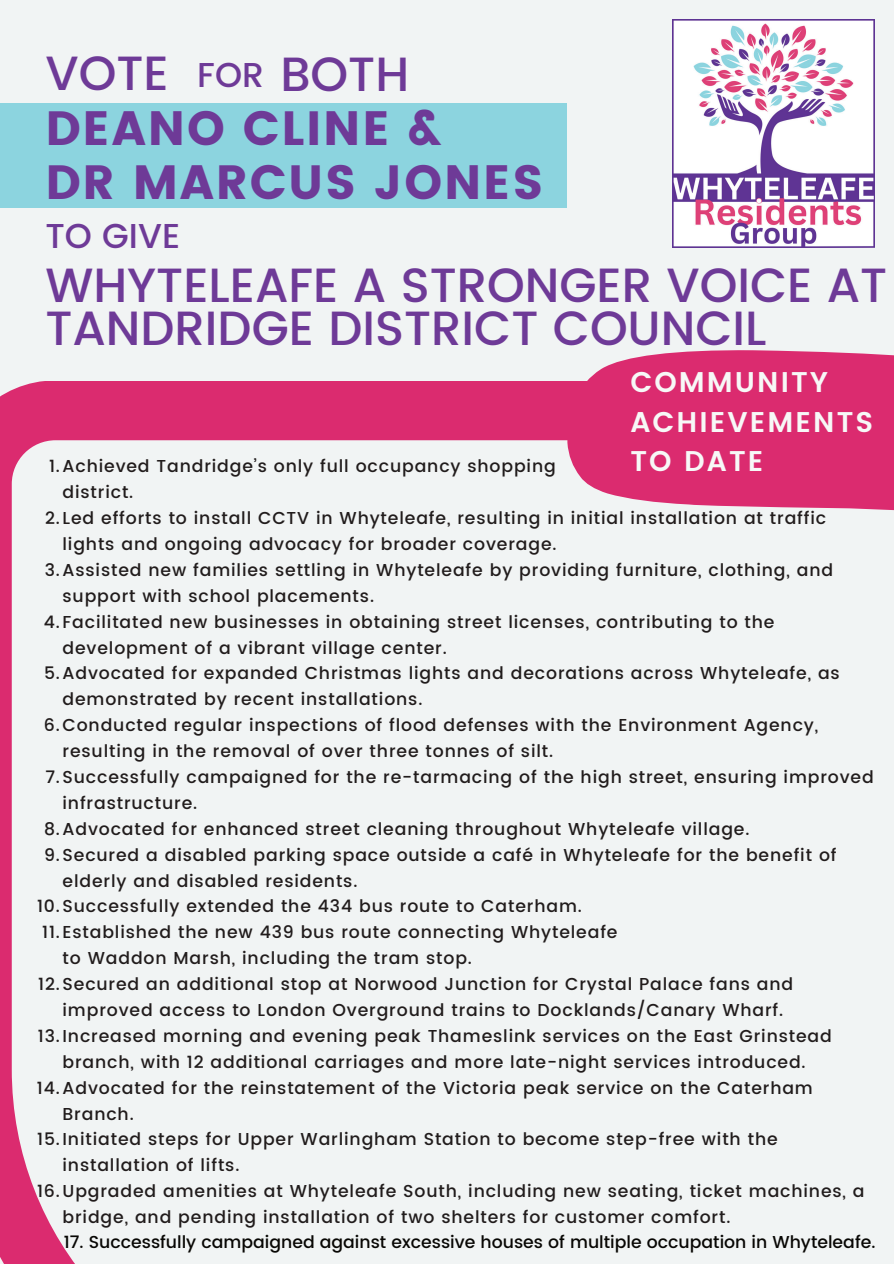
<style>
.page{position:relative;width:894px;height:1264px;background:#fff}
.page>*{position:absolute;margin:0;border:0;box-sizing:border-box;transform-origin:0 0}
.t1{font:500 48px/42.8px "Poppins";color:#6e3a97}
.t2{font:48px/54.2px "Poppins";letter-spacing:.035em;color:#6e3a97}
.t3{font:500 34.5px "Poppins";color:#6e3a97}
.t4{font:600 28.5px/39.3px "Poppins";letter-spacing:.075em;color:#f7f8f7}
.t5{font:500 17.25px "Poppins";letter-spacing:.05em;color:#211c1c}
.t6{font:500 17.25px "Poppins";color:#080704}
.s1{font-weight:500}
.s2{font-weight:500;font-size:34.5px}
</style>
<div class="page">
<div style="left:0;top:0;width:893px;height:1263px;background:#f1f4f4"></div>
<img style="left:672px;top:19px;width:202px;height:229px">
<div style="left:0;top:103px;width:566px;height:104px;background:#8cd4df"></div>
<div style="left:0;top:382px;width:567px;height:881px;background:#db2b6f"></div>
<svg style="left:12px;top:440px;width:555px;height:823px"></svg>
<svg style="left:302px;top:460px;width:265px;height:803px"></svg>
<svg style="left:567px;top:350px;width:326px;height:161px;background:#dd3d7b"></svg>
<h1 class="t2" style="left:45px;top:47px;width:499px"><span class="s1">VOTE</span> <span class="s2">FOR</span> <span class="s1">BOTH<br></span>DEANO CLINE &amp;<br>DR MARCUS JONES</h1>
<h2 class="t3" style="left:45px;top:211px;width:136px">TO GIVE</h2>
<h1 class="t1" style="left:45px;top:265px;width:843px">WHYTELEAFE A STRONGER VOICE AT<br>TANDRIDGE DISTRICT COUNCIL</h1>
<h3 class="t4" style="left:630px;top:363px;width:244px">COMMUNITY<br>ACHIEVEMENTS<br>TO DATE</h3>
<p class="t5" style="left:49px;top:453px;width:508px">1.Achieved Tandridge’s only full occupancy shopping</p>
<p class="t5" style="left:63px;top:479px;width:72px">district.</p>
<p class="t5" style="left:45px;top:505px;width:782px">2.Led efforts to install CCTV in Whyteleafe, resulting in initial installation at traffic</p>
<p class="t5" style="left:63px;top:531px;width:495px">lights and ongoing advocacy for broader coverage.</p>
<p class="t5" style="left:45px;top:557px;width:789px">3.Assisted new families settling in Whyteleafe by providing furniture, clothing, and</p>
<p class="t5" style="left:63px;top:583px;width:313px">support with school placements.</p>
<p class="t5" style="left:44px;top:609px;width:732px">4.Facilitated new businesses in obtaining street licenses, contributing to the</p>
<p class="t5" style="left:63px;top:634px;width:385px">development of a vibrant village center.</p>
<p class="t5" style="left:44px;top:660px;width:797px">5.Advocated for expanded Christmas lights and decorations across Whyteleafe, as</p>
<p class="t5" style="left:63px;top:686px;width:361px">demonstrated by recent installations.</p>
<p class="t5" style="left:44px;top:712px;width:775px">6.Conducted regular inspections of flood defenses with the Environment Agency,</p>
<p class="t5" style="left:63px;top:738px;width:492px">resulting in the removal of over three tonnes of silt.</p>
<p class="t5" style="left:45px;top:764px;width:829px">7.Successfully campaigned for the re-tarmacing of the high street, ensuring improved</p>
<p class="t5" style="left:63px;top:790px;width:136px">infrastructure.</p>
<p class="t5" style="left:44px;top:816px;width:706px">8.Advocated for enhanced street cleaning throughout Whyteleafe village.</p>
<p class="t5" style="left:44px;top:841px;width:793px">9.Secured a disabled parking space outside a café in Whyteleafe for the benefit of</p>
<p class="t5" style="left:63px;top:867px;width:296px">elderly and disabled residents.</p>
<p class="t5" style="left:37px;top:893px;width:546px">10.Successfully extended the 434 bus route to Caterham.</p>
<p class="t5" style="left:42px;top:919px;width:577px">11.Established the new 439 bus route connecting Whyteleafe</p>
<p class="t5" style="left:63px;top:945px;width:411px">to Waddon Marsh, including the tram stop.</p>
<p class="t5" style="left:38px;top:971px;width:756px">12.Secured an additional stop at Norwood Junction for Crystal Palace fans and</p>
<p class="t5" style="left:63px;top:997px;width:722px">improved access to London Overground trains to Docklands/Canary Wharf.</p>
<p class="t5" style="left:38px;top:1023px;width:795px">13.Increased morning and evening peak Thameslink services on the East Grinstead</p>
<p class="t5" style="left:63px;top:1048px;width:744px">branch, with 12 additional carriages and more late-night services introduced.</p>
<p class="t5" style="left:37px;top:1074px;width:777px">14.Advocated for the reinstatement of the Victoria peak service on the Caterham</p>
<p class="t5" style="left:63px;top:1100px;width:73px">Branch.</p>
<p class="t5" style="left:37px;top:1126px;width:741px">15.Initiated steps for Upper Warlingham Station to become step-free with the</p>
<p class="t5" style="left:63px;top:1152px;width:178px">installation of lifts.</p>
<p class="t5" style="left:37px;top:1178px;width:828px">16.Upgraded amenities at Whyteleafe South, including new seating, ticket machines, a</p>
<p class="t5" style="left:63px;top:1204px;width:669px">bridge, and pending installation of two shelters for customer comfort.</p>
<p class="t6" style="left:64px;top:1229px;width:812px">17. Successfully campaigned against excessive houses of multiple occupation in Whyteleafe.</p>
</div>
